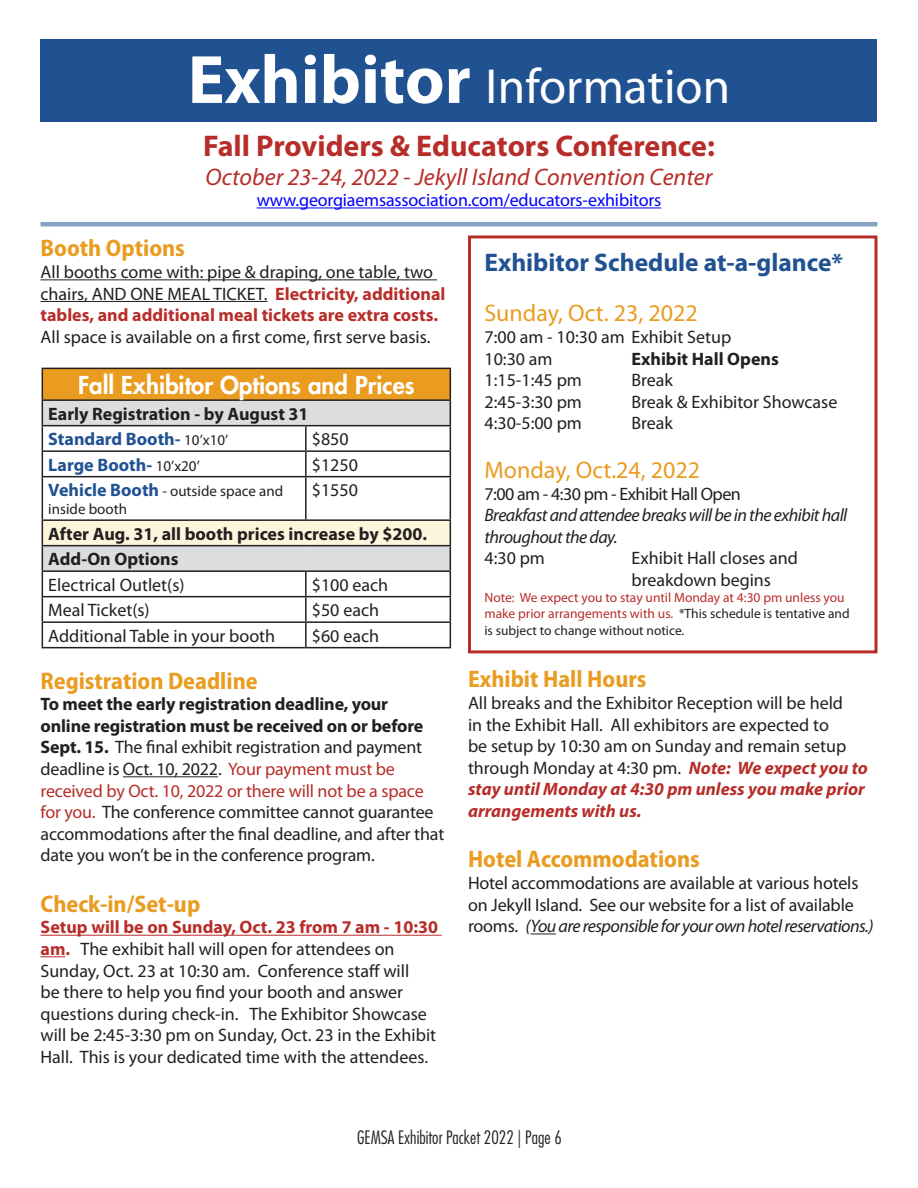
<style>
.page{position:relative;width:918px;height:1188px;background:#fff}
.page>*{position:absolute;margin:0;border:0;box-sizing:border-box;transform-origin:0 0}
.Paragraph_Style_1{font:49.5px "Myriad Pro";color:#fff}
.Paragraph_Style_1-2{font:700 30px "Myriad Pro";color:#b72d29}
.Paragraph_Style_1-3{font:700 25.5px "Myriad Pro";color:#205292}
.headings{font:700 semi-condensed 24px "Myriad Pro";color:#ea9c21}
.Paragraph_Style_1-4{font:italic 24px "Myriad Pro";color:#b72d29}
.headings-2{font:24px "Myriad Pro";color:#ea9c21}
.Paragraph_Style_1-5{font:800 24px "Futura Std";color:#fff}
.t1{font:18px/21.6px "Myriad Pro";color:#231f20}
.t2{font:700 18px "Myriad Pro";color:#231f20}
.t3{font:italic 18px/21.6px "Myriad Pro";letter-spacing:-.03em;color:#231f20}
.t4{font:18px "Myriad Pro";letter-spacing:-.01em;color:#00f}
.t5{font:700 18px "Myriad Pro";color:#205292}
.t6{font:300 condensed 18px "Futura Std";color:#231f20}
.t7{font:18px "Myriad Pro";letter-spacing:-.03em;color:#231f20}
.t8{font:15px/18px "Myriad Pro";color:#231f20}
.t9{font:13.5px/16.2px "Myriad Pro";color:#b72d29}
.s1{font-weight:700;font-size:69px}
.s2{font-weight:700;color:#b72d29}
.s3{font-weight:400;font-size:15px;color:#231f20}
.s4{font-weight:700;font-size:18px;color:#205292}
.s5{font-weight:700}
.s6{color:#b72d29}
.s7{color:#231f20}
.s8{font-weight:700;font-style:italic;color:#b72d29}
.s9{font-style:italic}
</style>
<div class="page">
<div style="left:40px;top:39px;width:838px;height:83px;background:#205292"></div>
<hr style="left:257px;top:208px;width:404px;height:1px;background:#00f">
<div style="left:42px;top:368px;width:408px;height:32px;background:#ea9c21"></div>
<svg style="left:43px;top:401px;width:407px;height:169px"></svg>
<div style="left:42px;top:520px;width:408px;height:26px;background:#fef6dc"></div>
<hr style="left:42px;top:368px;width:264px;height:1px;background:#231f20">
<hr style="left:42px;top:369px;width:1px;height:30px;background:#231f20">
<hr style="left:306px;top:368px;width:145px;height:1px;background:#231f20">
<hr style="left:450px;top:369px;width:1px;height:30px;background:#231f20">
<hr style="left:42px;top:399px;width:264px;height:2px;background:#231f20">
<hr style="left:306px;top:399px;width:145px;height:2px;background:#231f20">
<hr style="left:42px;top:425px;width:264px;height:1px;background:#231f20">
<hr style="left:306px;top:425px;width:145px;height:1px;background:#231f20">
<hr style="left:305px;top:426px;width:2px;height:24px;background:#231f20">
<hr style="left:42px;top:450px;width:264px;height:2px;background:#231f20">
<svg style="left:42px;top:401px;width:1px;height:75px"></svg>
<hr style="left:306px;top:450px;width:145px;height:2px;background:#231f20">
<hr style="left:305px;top:452px;width:2px;height:24px;background:#231f20">
<svg style="left:450px;top:401px;width:1px;height:75px"></svg>
<hr style="left:42px;top:476px;width:264px;height:1px;background:#231f20">
<hr style="left:42px;top:477px;width:1px;height:42px;background:#231f20">
<hr style="left:306px;top:476px;width:145px;height:1px;background:#231f20">
<hr style="left:305px;top:477px;width:2px;height:42px;background:#231f20">
<hr style="left:450px;top:477px;width:1px;height:42px;background:#231f20">
<hr style="left:42px;top:519px;width:264px;height:2px;background:#231f20">
<hr style="left:306px;top:519px;width:145px;height:2px;background:#231f20">
<hr style="left:42px;top:545px;width:264px;height:1px;background:#231f20">
<hr style="left:306px;top:545px;width:145px;height:1px;background:#231f20">
<hr style="left:42px;top:570px;width:264px;height:2px;background:#231f20">
<hr style="left:306px;top:570px;width:145px;height:2px;background:#231f20">
<hr style="left:305px;top:572px;width:2px;height:24px;background:#231f20">
<hr style="left:42px;top:596px;width:264px;height:1px;background:#231f20">
<hr style="left:306px;top:596px;width:145px;height:1px;background:#231f20">
<hr style="left:305px;top:597px;width:2px;height:24px;background:#231f20">
<hr style="left:42px;top:621px;width:264px;height:2px;background:#231f20">
<svg style="left:42px;top:521px;width:1px;height:126px"></svg>
<hr style="left:306px;top:621px;width:145px;height:2px;background:#231f20">
<hr style="left:305px;top:623px;width:2px;height:24px;background:#231f20">
<svg style="left:450px;top:521px;width:1px;height:126px"></svg>
<hr style="left:42px;top:647px;width:264px;height:1px;background:#231f20">
<hr style="left:306px;top:647px;width:145px;height:1px;background:#231f20">
<hr style="left:40px;top:279px;width:397px;height:1px;background:#231f20">
<hr style="left:40px;top:301px;width:227px;height:1px;background:#231f20">
<hr style="left:123px;top:776px;width:95px;height:1px;background:#231f20">
<hr style="left:40px;top:935px;width:402px;height:1px;background:#b72d29">
<svg style="left:40px;top:956px;width:25px;height:1px"></svg>
<svg style="left:531px;top:934px;width:25px;height:1px"></svg>
<hr style="left:40px;top:222px;width:838px;height:4px;background:#87a2c4">
<div style="left:468px;top:235px;width:410px;height:418px;border:3px solid #b72d29"></div>
<p class="Paragraph_Style_1" style="left:188px;top:56px;width:544px"><span class="s1">Exhibitor</span> Information</p>
<p class="Paragraph_Style_1-2" style="left:203px;top:126px;width:513px">Fall Providers &amp; Educators Conference:</p>
<p class="Paragraph_Style_1-4" style="left:206px;top:162px;width:508px">October 23-24, 2022 - Jekyll Island Convention Center</p>
<p class="t4" style="left:257px;top:189px;width:406px">www.georgiaemsassociation.com/educators-exhibitors</p>
<p class="headings" style="left:40px;top:235px;width:146px">Booth Options</p>
<p class="t1" style="left:40px;top:261px;width:406px">All booths come with: pipe &amp; draping, one table, two chairs, AND ONE MEAL TICKET. <span class="s2">Electricity, additional tables, and additional meal tickets are extra costs.<br></span>All space is available on a first come, first serve basis.</p>
<p class="Paragraph_Style_1-5" style="left:78px;top:370px;width:338px">Fall Exhibitor Options and Prices</p>
<p class="t2" style="left:48px;top:402px;width:262px">Early Registration - by August 31</p>
<p class="t5" style="left:48px;top:427px;width:181px">Standard Booth- <span class="s3">10’x10’</span></p>
<p class="t1" style="left:312px;top:428px;width:38px">$850</p>
<p class="t5" style="left:48px;top:453px;width:153px">Large Booth- <span class="s3">10’x20’</span></p>
<p class="t1" style="left:312px;top:454px;width:48px">$1250</p>
<p class="t8" style="left:48px;top:482px;width:236px"><span class="s4">Vehicle Booth</span> - outside space and inside booth</p>
<p class="t1" style="left:312px;top:479px;width:48px">$1550</p>
<p class="t2" style="left:48px;top:522px;width:380px">After Aug. 31, all booth prices increase by $200.</p>
<p class="t2" style="left:48px;top:547px;width:132px">Add-On Options</p>
<p class="t1" style="left:48px;top:574px;width:138px">Electrical Outlet(s)</p>
<p class="t1" style="left:312px;top:574px;width:78px">$100 each</p>
<p class="t1" style="left:48px;top:599px;width:103px">Meal Ticket(s)</p>
<p class="t1" style="left:312px;top:599px;width:69px">$50 each</p>
<p class="t1" style="left:48px;top:625px;width:228px">Additional Table in your booth</p>
<p class="t1" style="left:312px;top:625px;width:69px">$60 each</p>
<p class="headings" style="left:40px;top:667px;width:219px">Registration Deadline</p>
<p class="t1" style="left:40px;top:693px;width:405px"><span class="s5">To meet the early registration deadline, your<br>online registration must be received on or before Sept. 15.</span> The final exhibit registration and payment deadline is Oct. 10, 2022. <span class="s6">Your payment must be received by Oct. 10, 2022 or there will not be a space for you.</span> The conference committee cannot guarantee accommodations after the final deadline, and after that date you won’t be in the conference program.</p>
<p class="headings" style="left:40px;top:890px;width:161px">Check-in/Set-up</p>
<p class="t1" style="left:40px;top:916px;width:399px"><span class="s2">Setup will be on Sunday, Oct. 23 from 7 am - 10:30 am.</span> The exhibit hall will open for attendees on Sunday, Oct. 23 at 10:30 am. Conference staff will<br>be there to help you find your booth and answer questions during check-in. The Exhibitor Showcase will be 2:45-3:30 pm on Sunday, Oct. 23 in the Exhibit Hall. This is your dedicated time with the attendees.</p>
<p class="Paragraph_Style_1-3" style="left:484px;top:246px;width:360px">Exhibitor Schedule at-a-glance*</p>
<p class="headings-2" style="left:484px;top:299px;width:215px">Sunday, Oct. 23, 2022</p>
<p class="t1" style="left:484px;top:326px;width:248px">7:00 am - 10:30 am Exhibit Setup</p>
<p class="t1" style="left:484px;top:348px;width:70px">10:30 am</p>
<p class="t2" style="left:632px;top:347px;width:149px">Exhibit Hall Opens</p>
<p class="t1" style="left:484px;top:369px;width:99px">1:15-1:45 pm</p>
<p class="t1" style="left:632px;top:369px;width:43px">Break</p>
<p class="t1" style="left:484px;top:391px;width:99px">2:45-3:30 pm</p>
<p class="t1" style="left:632px;top:391px;width:207px">Break &amp; Exhibitor Showcase</p>
<p class="t1" style="left:484px;top:412px;width:99px">4:30-5:00 pm</p>
<p class="t1" style="left:632px;top:412px;width:43px">Break</p>
<p class="headings-2" style="left:484px;top:455px;width:217px">Monday, Oct.24, 2022</p>
<p class="t7" style="left:484px;top:483px;width:258px">7:00 am - 4:30 pm - Exhibit Hall Open</p>
<p class="t3" style="left:484px;top:504px;width:364px">Breakfast and attendee breaks will be in the exhibit hall throughout the day.</p>
<p class="t1" style="left:484px;top:547px;width:62px">4:30 pm</p>
<p class="t1" style="left:632px;top:547px;width:168px">Exhibit Hall closes and</p>
<p class="t1" style="left:632px;top:569px;width:141px">breakdown begins</p>
<p class="t9" style="left:484px;top:589px;width:367px">Note: We expect you to stay until Monday at 4:30 pm unless you make prior arrangements with us. <span class="s7">*This schedule is tentative and is subject to change without notice.</span></p>
<p class="headings" style="left:468px;top:666px;width:180px">Exhibit Hall Hours</p>
<p class="t1" style="left:468px;top:692px;width:402px">All breaks and the Exhibitor Reception will be held<br>in the Exhibit Hall. All exhibitors are expected to<br>be setup by 10:30 am on Sunday and remain setup through Monday at 4:30 pm. <span class="s8">Note: We expect you to stay until Monday at 4:30 pm unless you make prior arrangements with us.</span></p>
<p class="headings" style="left:468px;top:846px;width:233px">Hotel Accommodations</p>
<p class="t1" style="left:468px;top:872px;width:407px">Hotel accommodations are available at various hotels on Jekyll Island. See our website for a list of available rooms. <span class="s9">(You are responsible for your own hotel reservations.)</span></p>
<p class="t6" style="left:357px;top:1127px;width:206px">GEMSA Exhibitor Packet 2022 | Page 6</p>
</div>
